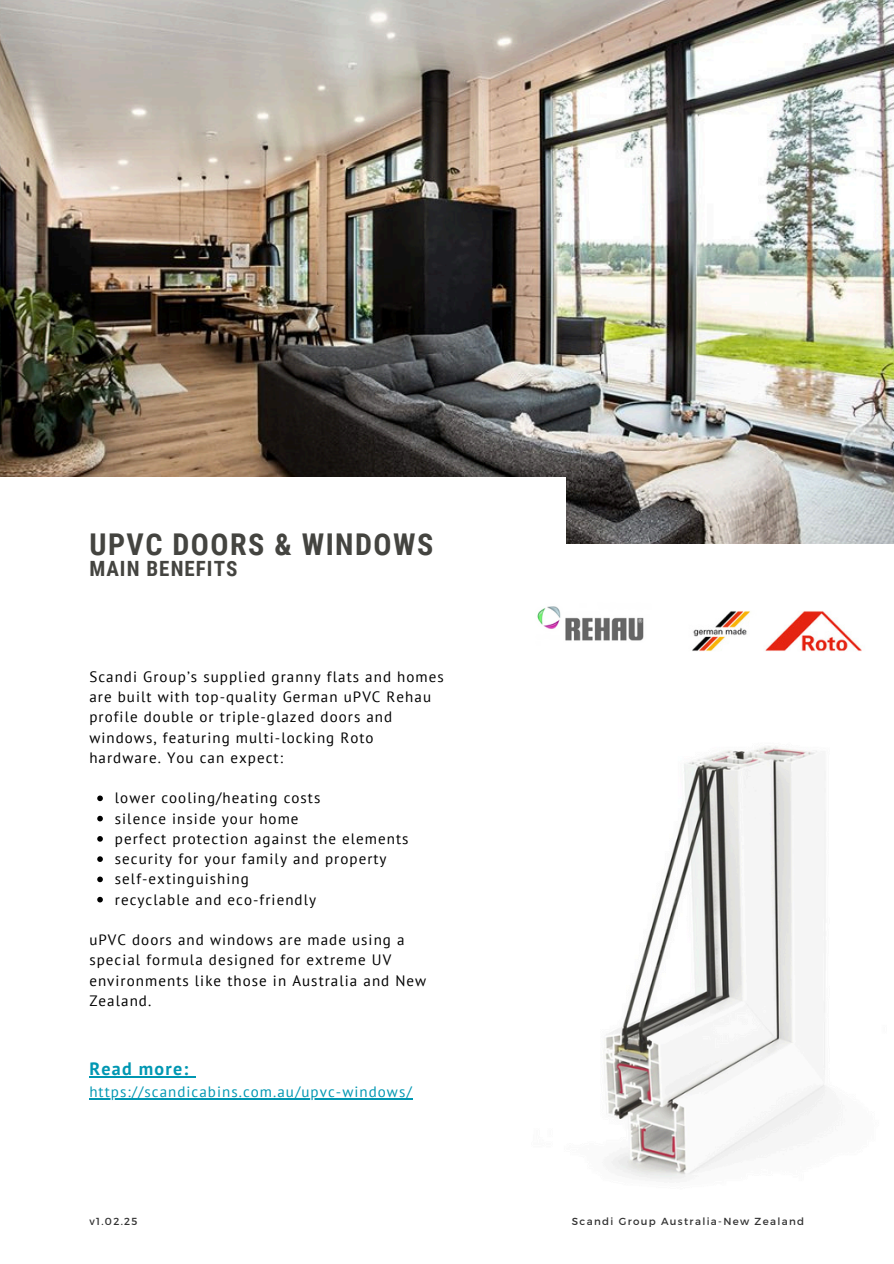
<style>
.page{position:relative;width:894px;height:1264px;background:#fff}
.page>*{position:absolute;margin:0;border:0;box-sizing:border-box;transform-origin:0 0}
.t1{font:700 30px "Roboto Condensed";letter-spacing:.05em;color:#444440}
.t2{font:700 21px "Roboto Condensed";letter-spacing:.05em;color:#444440}
.t3{font:700 18px "PT Sans";letter-spacing:.07em;color:#0097b2}
.t4{font:15px/20.2px "PT Sans";letter-spacing:.07em;color:#000}
.t5{font:15px "PT Sans";letter-spacing:.07em;color:#0097b2}
.t6{font:10.2px "Montserrat";letter-spacing:.13em;color:#333}
</style>
<div class="page">
<img style="left:0;top:0;width:893px;height:544px">
<div style="left:0;top:478px;width:565px;height:257px;background:#fff"></div>
<img style="left:603px;top:746px;width:224px;height:434px">
<img style="left:537px;top:606px;width:107px;height:35px">
<img style="left:692px;top:611px;width:170px;height:40px">
<svg style="left:97px;top:795px;width:6px;height:6px"></svg>
<svg style="left:97px;top:815px;width:6px;height:6px"></svg>
<svg style="left:97px;top:836px;width:6px;height:5px"></svg>
<svg style="left:97px;top:856px;width:6px;height:6px"></svg>
<svg style="left:97px;top:876px;width:6px;height:6px"></svg>
<svg style="left:97px;top:896px;width:6px;height:6px"></svg>
<hr style="left:89px;top:1075px;width:101px;height:2px;background:#0097b2">
<hr style="left:89px;top:1098px;width:323px;height:1px;background:#0097b2">
<p class="t1" style="left:89px;top:527px;width:345px">UPVC DOORS &amp; WINDOWS</p>
<p class="t2" style="left:89px;top:556px;width:150px">MAIN BENEFITS</p>
<p class="t4" style="left:89px;top:666px;width:356px">Scandi Group’s supplied granny flats and homes are built with top-quality German uPVC Rehau profile double or triple-glazed doors and windows, featuring multi-locking Roto hardware. You can expect:</p>
<h1 class="t4" style="left:115px;top:787px;width:207px">lower cooling/heating costs</h1>
<p class="t4" style="left:115px;top:808px;width:185px">silence inside your home</p>
<p class="t4" style="left:115px;top:828px;width:295px">perfect protection against the elements</p>
<h2 class="t4" style="left:115px;top:848px;width:273px">security for your family and property</h2>
<p class="t4" style="left:115px;top:868px;width:135px">self-extinguishing</p>
<p class="t4" style="left:115px;top:889px;width:203px">recyclable and eco-friendly</p>
<p class="t4" style="left:89px;top:929px;width:338px">uPVC doors and windows are made using a special formula designed for extreme UV environments like those in Australia and New Zealand.</p>
<p class="t3" style="left:89px;top:1056px;width:100px">Read more:</p>
<p class="t5" style="left:89px;top:1082px;width:324px">https://scandicabins.com.au/upvc-windows/</p>
<h2 class="t6" style="left:89px;top:1214px;width:50px">v1.02.25</h2>
<p class="t6" style="left:571px;top:1214px;width:234px">Scandi Group Australia-New Zealand</p>
</div>
